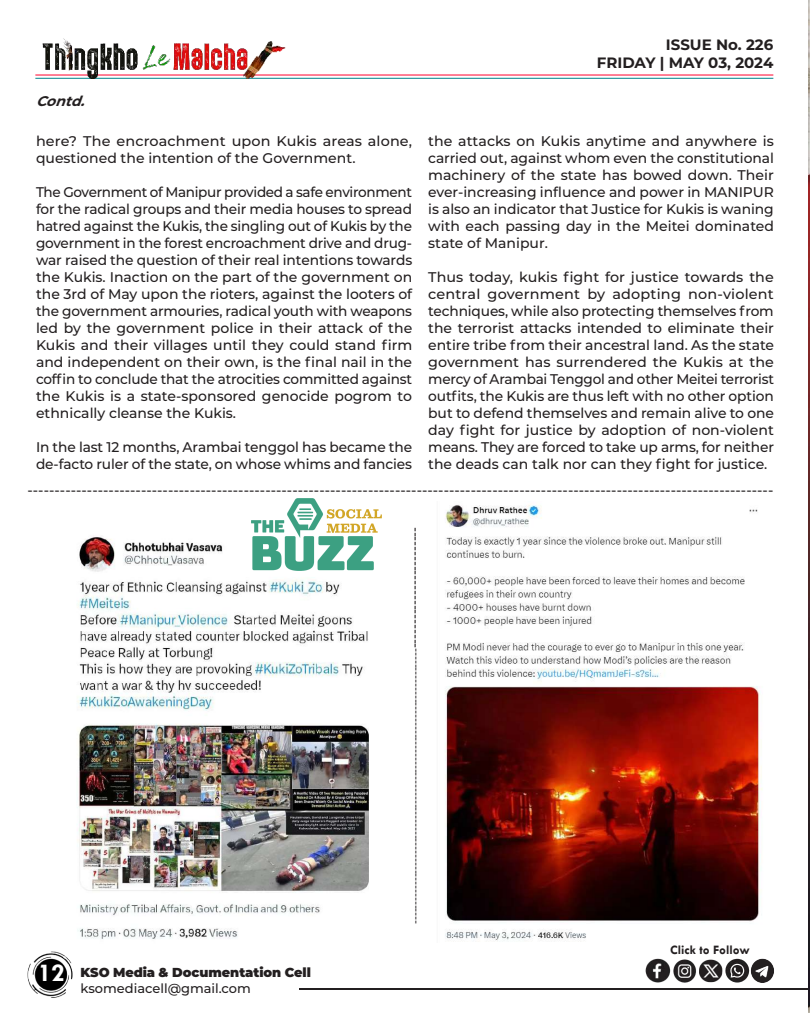
<style>
.page{position:relative;width:810px;height:1013px;background:#fff}
.page>*{position:absolute;margin:0;border:0;box-sizing:border-box;transform-origin:0 0}
.t1{font:700 26px "Tw Cen";color:#fff}
.t2{font:700 15px/18px "Montserrat";color:#231f20;text-align:right}
.t3{font:500 14px/17px "Montserrat";color:#231f20;text-align:justify}
.t4{font:italic 700 14px "Montserrat";color:#231f20}
.t5{font:900 13px "Montserrat";letter-spacing:-.005em;color:#231f20}
.t6{font:500 13px "Montserrat";color:#231f20}
.t7{font:700 13px "Tw Cen";color:#231f20}
.t8{font:500 10.4px "Montserrat";color:#231f20}
.s1{font-size:13px}
</style>
<div class="page">
<hr style="left:299px;top:988px;width:509px;height:1px;background:#231f20">
<img style="left:27px;top:951px;width:46px;height:47px">
<hr style="left:35px;top:74px;width:738px;height:1px;background:#ff002d">
<hr style="left:35px;top:78px;width:738px;height:1px;background:#00848b">
<img style="left:35px;top:38px;width:254px;height:41px">
<img style="left:645px;top:958px;width:129px;height:25px">
<img style="left:77px;top:536px;width:296px;height:403px">
<img style="left:252px;top:498px;width:129px;height:72px">
<img style="left:445px;top:505px;width:318px;height:436px">
<img style="left:808px;top:0;width:2px;height:1012px">
<p class="t2" style="left:597px;top:35px;width:178px">ISSUE No. 226<br>FRIDAY | MAY 03, 2024</p>
<p class="t4" style="left:36px;top:91px;width:56px">Contd.</p>
<p class="t3" style="left:36px;top:132px;width:378px">here? The encroachment upon Kukis areas alone, questioned the intention of the Government.</p>
<p class="t3" style="left:36px;top:183px;width:378px">The Government of Manipur provided a safe environment for the radical groups and their media houses to spread hatred against the Kukis, the singling out of Kukis by the government in the forest encroachment drive and drug&shy;war raised the question of their real intentions towards the Kukis. Inaction on the part of the government on the 3rd of May upon the rioters, against the looters of the government armouries, radical youth with weapons led by the government police in their attack of the Kukis and their villages until they could stand firm and independent on their own, is the final nail in the coffin to conclude that the atrocities committed against the Kukis is a state-sponsored genocide pogrom to ethnically cleanse the Kukis.</p>
<p class="t3" style="left:36px;top:438px;width:378px">In the last 12 months, Arambai tenggol has became the de-facto ruler of the state, on whose whims and fancies</p>
<p class="t3" style="left:428px;top:132px;width:347px">the attacks on Kukis anytime and anywhere is carried out, against whom even the constitutional machinery of the state has bowed down. Their ever-increasing influence and power in MANIPUR is also an indicator that Justice for Kukis is waning with each passing day in the Meitei dominated state of Manipur.</p>
<p class="t3" style="left:428px;top:268px;width:347px">Thus today, kukis fight for justice towards the central government by adopting non-violent techniques, while also protecting themselves from the terrorist attacks intended to eliminate their entire tribe from their ancestral land. As the state government has surrendered the Kukis at the mercy of Arambai Tenggol and other Meitei terrorist outfits, the Kukis are thus left with no other option but to defend themselves and remain alive to one day fight for justice by adoption of non-violent means. They are forced to take up arms, for neither the deads can talk nor can they fight for justice.</p>
<p class="t3" style="left:28px;top:481px;width:747px">------------------------------------------------------------------------------------------------------------------------------------------</p>
<p class="t8" style="left:408px;top:924px;width:399px;rotate:-90deg">-----------------------------------------------------------------------<span class="s1">-------------------------</span></p>
<h1 class="t1" style="left:38px;top:957px;width:28px">12</h1>
<p class="t5" style="left:81px;top:962px;width:232px">KSO Media &amp; Documentation Cell</p>
<p class="t6" style="left:81px;top:978px;width:172px">ksomediacell@gmail.com</p>
<p class="t7" style="left:670px;top:942px;width:81px">Click to Follow</p>
</div>
